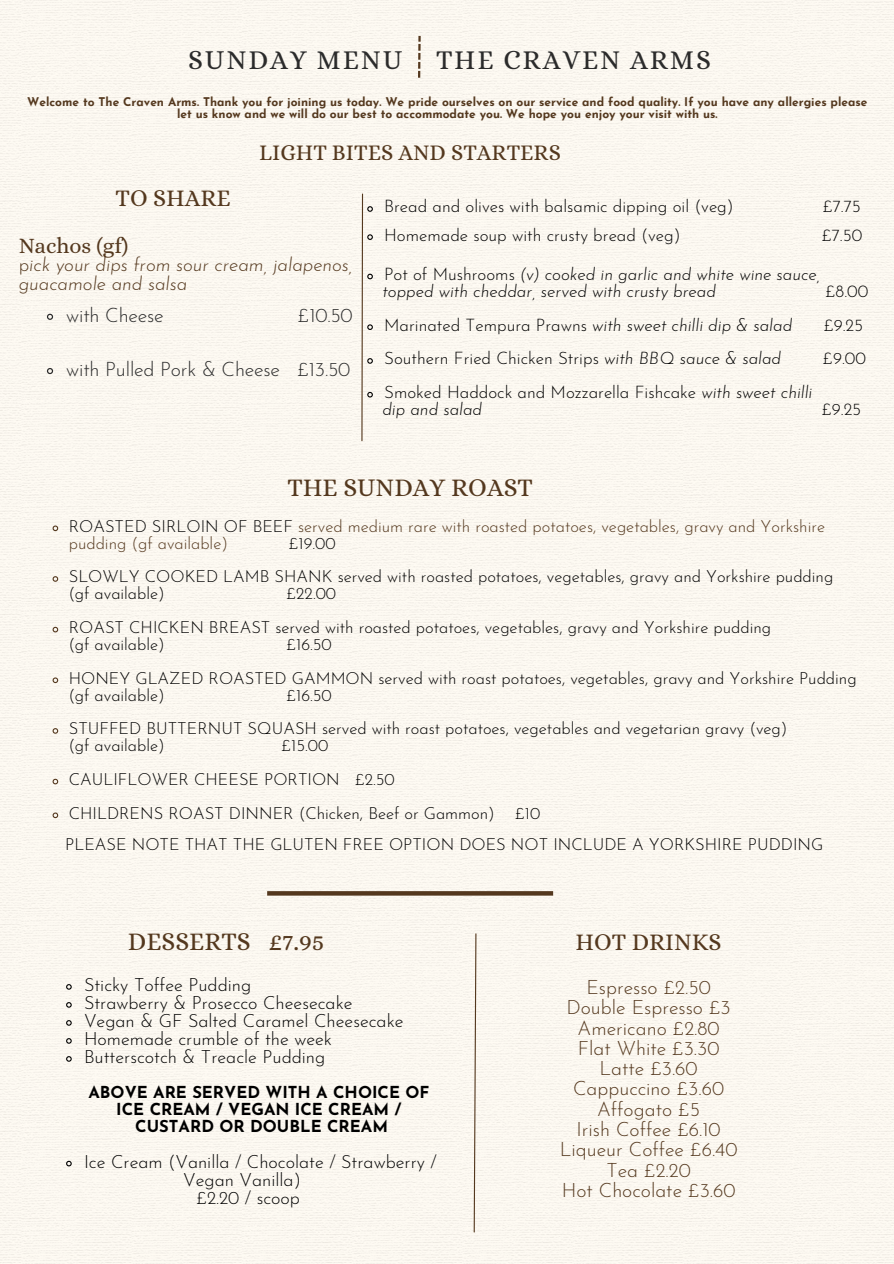
<style>
.page{position:relative;width:894px;height:1264px;background:#fff}
.page>*{position:absolute;margin:0;border:0;box-sizing:border-box;transform-origin:0 0}
.t1{font:27.45px "Alice";letter-spacing:.065em;color:#2b2b2b}
.t2{font:25.5px "Alice";color:#54381e}
.t3{font:24px "Alice";color:#54381e}
.t4{font:22.5px "Alice";color:#54381e}
.t5{font:22.05px "Alice";color:#54381e}
.t6{font:300 19.65px "Josefin Sans";letter-spacing:-.01em;color:#2b2b2b}
.t7{font:300 19.5px/20.2px "Josefin Sans";color:#54381e;text-align:center}
.t8{font:italic 300 18.75px/19.2px "Josefin Sans";color:#54381e}
.t9{font:300 18px/18px "Josefin Sans";color:#000;text-align:right}
.t10{font:300 16.95px "Josefin Sans";color:#000}
.t11{font:italic 300 16.95px "Josefin Sans";color:#000}
.t12{font:300 16.5px "Josefin Sans";color:#000}
.t13{font:300 16.5px/16.8px "Josefin Sans";color:#54381e}
.t14{font:700 16.5px/16.8px "Josefin Sans";color:#000;text-align:center}
.t15{font:700 12px/12px "Josefin Sans";color:#54381e;text-align:center}
.s1{font-style:normal}
.s2{font-style:italic}
.s3{color:#000}
</style>
<div class="page">
<div style="left:0;top:0;width:893px;height:1263px;background:#fbf8f0"></div>
<svg style="left:52px;top:524px;width:7px;height:8px"></svg>
<svg style="left:52px;top:575px;width:7px;height:7px"></svg>
<svg style="left:52px;top:626px;width:7px;height:7px"></svg>
<svg style="left:52px;top:676px;width:7px;height:8px"></svg>
<svg style="left:52px;top:727px;width:7px;height:7px"></svg>
<svg style="left:52px;top:778px;width:7px;height:7px"></svg>
<svg style="left:52px;top:811px;width:7px;height:8px"></svg>
<svg style="left:267px;top:891px;width:286px;height:4px"></svg>
<svg style="left:418px;top:36px;width:2px;height:42px"></svg>
<svg style="left:473px;top:932px;width:4px;height:301px"></svg>
<svg style="left:46px;top:313px;width:8px;height:8px"></svg>
<svg style="left:46px;top:367px;width:8px;height:8px"></svg>
<svg style="left:361px;top:193px;width:12px;height:249px"></svg>
<svg style="left:65px;top:983px;width:8px;height:7px"></svg>
<svg style="left:65px;top:1001px;width:8px;height:7px"></svg>
<svg style="left:65px;top:1019px;width:8px;height:7px"></svg>
<svg style="left:65px;top:1037px;width:8px;height:7px"></svg>
<svg style="left:65px;top:1055px;width:8px;height:7px"></svg>
<svg style="left:65px;top:1159px;width:8px;height:8px"></svg>
<p class="t1" style="left:188px;top:44px;width:524px">SUNDAY MENU THE CRAVEN ARMS</p>
<p class="t15" style="left:27px;top:97px;width:841px">Welcome to The Craven Arms. Thank you for joining us today. We pride ourselves on our service and food quality. If you have any allergies please let us know and we will do our best to accommodate you. We hope you enjoy your visit with us.</p>
<h6 class="t4" style="left:259px;top:139px;width:303px">LIGHT BITES AND STARTERS</h6>
<h6 class="t3" style="left:116px;top:184px;width:117px">TO SHARE</h6>
<p class="t5" style="left:19px;top:233px;width:111px">Nachos (gf)</p>
<p class="t8" style="left:19px;top:256px;width:335px"><span class="s1">p</span>ick your dips from sour cream, jalapenos, guacamole and salsa</p>
<h6 class="t6" style="left:66px;top:307px;width:99px">with Cheese</h6>
<h6 class="t6" style="left:298px;top:307px;width:56px">£10.50</h6>
<p class="t6" style="left:66px;top:361px;width:285px">with Pulled Pork &amp; Cheese £13.50</p>
<h6 class="t10" style="left:384px;top:200px;width:351px">Bread and olives with balsamic dipping oil (veg)</h6>
<h6 class="t10" style="left:822px;top:200px;width:40px">£7.75</h6>
<p class="t10" style="left:384px;top:228px;width:298px">Homemade soup with crusty bread (veg)</p>
<p class="t10" style="left:821px;top:228px;width:42px">£7.50</p>
<p class="t11" style="left:384px;top:267px;width:437px"><span class="s1">Pot of Mushrooms</span> (v) cooked in garlic and white wine sauce,</p>
<p class="t11" style="left:382px;top:284px;width:335px">topped with cheddar, served with crusty bread</p>
<p class="t10" style="left:825px;top:284px;width:44px">£8.00</p>
<h5 class="t11" style="left:384px;top:318px;width:409px"><span class="s1">Marinated Tempura Prawns</span> with sweet chilli dip &amp; salad</h5>
<h5 class="t10" style="left:823px;top:318px;width:41px">£9.25</h5>
<h1 class="t10" style="left:384px;top:351px;width:398px">Southern Fried Chicken Strips <span class="s2">with BBQ sauce &amp; salad</span></h1>
<h1 class="t10" style="left:822px;top:351px;width:44px">£9.00</h1>
<h2 class="t10" style="left:384px;top:385px;width:429px">Smoked Haddock and Mozzarella Fishcake <span class="s2">with sweet chilli</span></h2>
<p class="t11" style="left:382px;top:402px;width:101px">dip and salad</p>
<p class="t10" style="left:821px;top:402px;width:41px">£9.25</p>
<p class="t2" style="left:287px;top:472px;width:247px">THE SUNDAY ROAST</p>
<h1 class="t13" style="left:69px;top:519px;width:757px"><span class="s3">ROASTED SIRLOIN OF BEEF</span> served medium rare with roasted potatoes, vegetables, gravy and Yorkshire pudding (gf available)</h1>
<h1 class="t12" style="left:289px;top:536px;width:48px">£19.00</h1>
<p class="t12" style="left:69px;top:570px;width:765px">SLOWLY COOKED LAMB SHANK served with roasted potatoes, vegetables, gravy and Yorkshire pudding</p>
<h2 class="t12" style="left:68px;top:587px;width:98px">(gf available)</h2>
<h2 class="t12" style="left:286px;top:587px;width:51px">£22.00</h2>
<h2 class="t12" style="left:69px;top:620px;width:703px">ROAST CHICKEN BREAST served with roasted potatoes, vegetables, gravy and Yorkshire pudding</h2>
<p class="t12" style="left:68px;top:637px;width:98px">(gf available)</p>
<p class="t12" style="left:286px;top:637px;width:47px">£16.50</p>
<p class="t12" style="left:69px;top:671px;width:789px">HONEY GLAZED ROASTED GAMMON served with roast potatoes, vegetables, gravy and Yorkshire Pudding</p>
<h6 class="t12" style="left:68px;top:688px;width:98px">(gf available)</h6>
<h6 class="t12" style="left:286px;top:688px;width:47px">£16.50</h6>
<p class="t12" style="left:69px;top:722px;width:720px">STUFFED BUTTERNUT SQUASH served with roast potatoes, vegetables and vegetarian gravy (veg)</p>
<h6 class="t12" style="left:68px;top:738px;width:98px">(gf available)</h6>
<h6 class="t12" style="left:281px;top:738px;width:48px">£15.00</h6>
<p class="t12" style="left:69px;top:772px;width:327px">CAULIFLOWER CHEESE PORTION £2.50</p>
<p class="t12" style="left:69px;top:806px;width:473px">CHILDRENS ROAST DINNER (Chicken, Beef or Gammon) £10</p>
<p class="t12" style="left:65px;top:837px;width:759px">PLEASE NOTE THAT THE GLUTEN FREE OPTION DOES NOT INCLUDE A YORKSHIRE PUDDING</p>
<h1 class="t2" style="left:128px;top:927px;width:198px">DESSERTS £7.95</h1>
<p class="t9" style="left:84px;top:977px;width:169px">Sticky Toffee Pudding</p>
<p class="t9" style="left:84px;top:995px;width:270px">Strawberry &amp; Prosecco Cheesecake</p>
<p class="t9" style="left:84px;top:1013px;width:321px">Vegan &amp; GF Salted Caramel Cheesecake</p>
<p class="t9" style="left:84px;top:1031px;width:249px">Homemade crumble of the week</p>
<h4 class="t9" style="left:84px;top:1049px;width:243px">Butterscotch &amp; Treacle Pudding</h4>
<p class="t14" style="left:88px;top:1085px;width:342px">ABOVE ARE SERVED WITH A CHOICE OF<br>ICE CREAM / VEGAN ICE CREAM /<br>CUSTARD OR DOUBLE CREAM</p>
<h3 class="t9" style="left:84px;top:1154px;width:354px">Ice Cream (Vanilla / Chocolate / Strawberry /</h3>
<h3 class="t9" style="left:183px;top:1172px;width:119px">Vegan Vanilla) £2.20 / scoop</h3>
<h3 class="t3" style="left:575px;top:928px;width:147px">HOT DRINKS</h3>
<p class="t7" style="left:559px;top:979px;width:179px">Espresso £2.50<br>Double Espresso £3<br>Americano £2.80<br>Flat White £3.30<br>Latte £3.60<br>Cappuccino £3.60<br>Affogato £5<br>Irish Coffee £6.10<br>Liqueur Coffee £6.40<br>Tea £2.20<br>Hot Chocolate £3.60</p>
</div>
